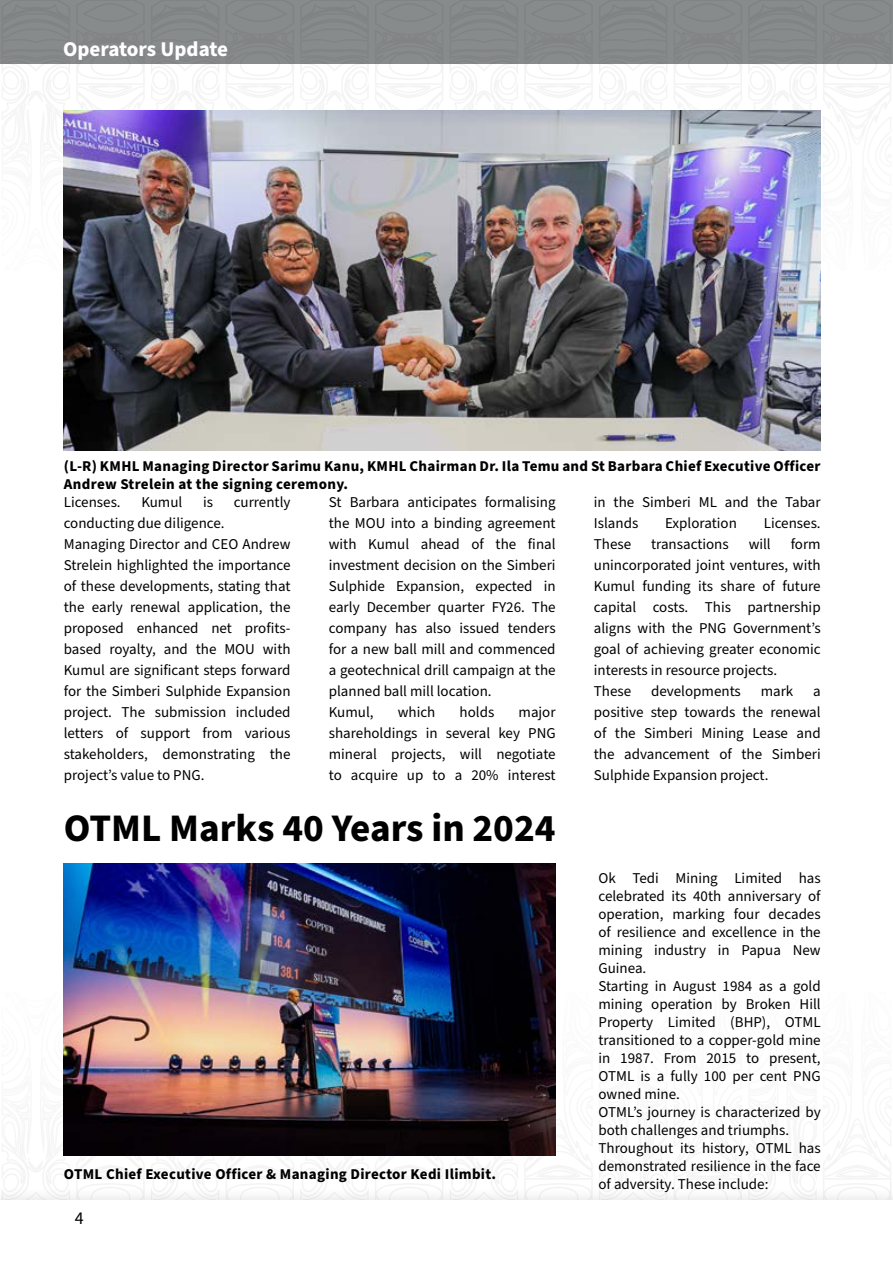
<style>
.page{position:relative;width:893px;height:1263px;background:#fff}
.page>*{position:absolute;margin:0;border:0;box-sizing:border-box;transform-origin:0 0}
.t1{font:700 39px "Source Sans Pro";color:#000}
.t2{font:700 21px "Source Sans Pro";color:#fff}
.t3{font:18px "Source Sans Pro";color:#000}
.t4{font:15px/21px "Source Sans Pro";color:#000}
.t5{font:700 15px/18px "Source Sans Pro";letter-spacing:.02em;color:#000}
</style>
<div class="page">
<svg style="left:824px;top:1153px;width:66px;height:15px"></svg>
<svg style="left:750px;top:1153px;width:63px;height:18px"></svg>
<svg style="left:675px;top:1153px;width:66px;height:15px"></svg>
<svg style="left:600px;top:1153px;width:63px;height:18px"></svg>
<svg style="left:526px;top:1153px;width:65px;height:15px"></svg>
<svg style="left:451px;top:1155px;width:63px;height:16px"></svg>
<svg style="left:376px;top:1155px;width:66px;height:13px"></svg>
<svg style="left:302px;top:1155px;width:63px;height:16px"></svg>
<svg style="left:227px;top:1155px;width:66px;height:13px"></svg>
<svg style="left:152px;top:1155px;width:64px;height:16px"></svg>
<svg style="left:78px;top:1155px;width:65px;height:13px"></svg>
<svg style="left:3px;top:992px;width:63px;height:179px"></svg>
<img style="left:817px;top:1195px;width:76px;height:5px">
<img style="left:823px;top:1187px;width:68px;height:13px">
<img style="left:748px;top:1187px;width:69px;height:13px">
<img style="left:674px;top:1187px;width:68px;height:13px">
<img style="left:599px;top:1187px;width:68px;height:13px">
<img style="left:524px;top:1187px;width:69px;height:13px">
<img style="left:450px;top:1187px;width:68px;height:13px">
<img style="left:375px;top:1187px;width:68px;height:13px">
<img style="left:300px;top:1187px;width:69px;height:13px">
<img style="left:226px;top:1187px;width:68px;height:13px">
<img style="left:151px;top:1187px;width:68px;height:13px">
<img style="left:76px;top:1187px;width:69px;height:13px">
<img style="left:2px;top:1187px;width:68px;height:13px">
<div style="left:0;top:0;width:893px;height:64px;background:#888b8c"></div>
<img style="left:64px;top:110px;width:757px;height:341px">
<img style="left:64px;top:864px;width:492px;height:291px">
<h2 class="t2" style="left:63px;top:34px;width:166px">Operators Update</h2>
<p class="t5" style="left:64px;top:457px;width:758px">(L-R) KMHL Managing Director Sarimu Kanu, KMHL Chairman Dr. Ila Temu and St Barbara Chief Executive Officer<br>Andrew Strelein at the signing ceremony.</p>
<p class="t4" style="left:64px;top:492px;width:58px">Licenses.</p>
<p class="t4" style="left:141px;top:492px;width:43px">Kumul</p>
<p class="t4" style="left:203px;top:492px;width:11px">is</p>
<p class="t4" style="left:234px;top:492px;width:58px">currently</p>
<p class="t4" style="left:64px;top:513px;width:228px">conducting due diligence.<br>Managing Director and CEO Andrew<br>Strelein highlighted the importance of these developments, stating that the early renewal application, the proposed enhanced net profits&shy;based royalty, and the MOU with<br>Kumul are significant steps forward for the Simberi Sulphide Expansion project. The submission included letters of support from various stakeholders, demonstrating the project’s value to PNG.</p>
<p class="t4" style="left:329px;top:492px;width:228px">St Barbara anticipates formalising the MOU into a binding agreement with Kumul ahead of the final investment decision on the Simberi<br>Sulphide Expansion, expected in early December quarter FY26. The company has also issued tenders for a new ball mill and commenced a geotechnical drill campaign at the planned ball mill location.<br>Kumul,</p>
<p class="t4" style="left:398px;top:702px;width:39px">which</p>
<p class="t4" style="left:460px;top:702px;width:36px">holds</p>
<p class="t4" style="left:329px;top:702px;width:228px;text-align:justify;text-indent:190px">major shareholdings in several key PNG mineral projects, will negotiate to acquire up to a 20% interest</p>
<h1 class="t1" style="left:64px;top:802px;width:493px">OTML Marks 40 Years in 2024</h1>
<p class="t5" style="left:64px;top:1165px;width:433px">OTML Chief Executive Officer &amp; Managing Director Kedi Ilimbit.</p>
<p class="t3" style="left:75px;top:1205px;width:10px">4</p>
<p class="t4" style="left:594px;top:492px;width:228px">in the Simberi ML and the Tabar<br>Islands</p>
<p class="t4" style="left:665px;top:513px;width:73px">Exploration</p>
<p class="t4" style="left:764px;top:513px;width:58px">Licenses.</p>
<p class="t4" style="left:594px;top:534px;width:228px;text-indent:197px">form unincorporated joint ventures, with<br>Kumul funding its share of future capital costs. This partnership aligns with the PNG Government’s goal of achieving greater economic interests in resource projects.<br>These</p>
<p class="t4" style="left:594px;top:534px;width:39px">These</p>
<p class="t4" style="left:651px;top:534px;width:79px">transactions</p>
<p class="t4" style="left:749px;top:534px;width:24px">will</p>
<p class="t4" style="left:651px;top:681px;width:91px">developments</p>
<p class="t4" style="left:761px;top:681px;width:34px">mark</p>
<p class="t4" style="left:594px;top:681px;width:228px;text-align:justify;text-indent:219px">a positive step towards the renewal of the Simberi Mining Lease and the advancement of the Simberi Sulphide Expansion project.</p>
<p class="t4" style="left:598px;top:870px;width:224px;line-height:18px">Ok Tedi Mining Limited has celebrated its 40th anniversary of operation, marking four decades of resilience and excellence in the mining industry in Papua New<br>Guinea.<br>Starting in August 1984 as a gold mining operation by Broken Hill<br>Property Limited (BHP), OTML transitioned to a copper-gold mine in 1987. From 2015 to present,<br>OTML is a fully 100 per cent PNG owned mine.<br>OTML’s journey is characterized by both challenges and triumphs.<br>Throughout its history, OTML has demonstrated resilience in the face of adversity. These include:</p>
</div>
